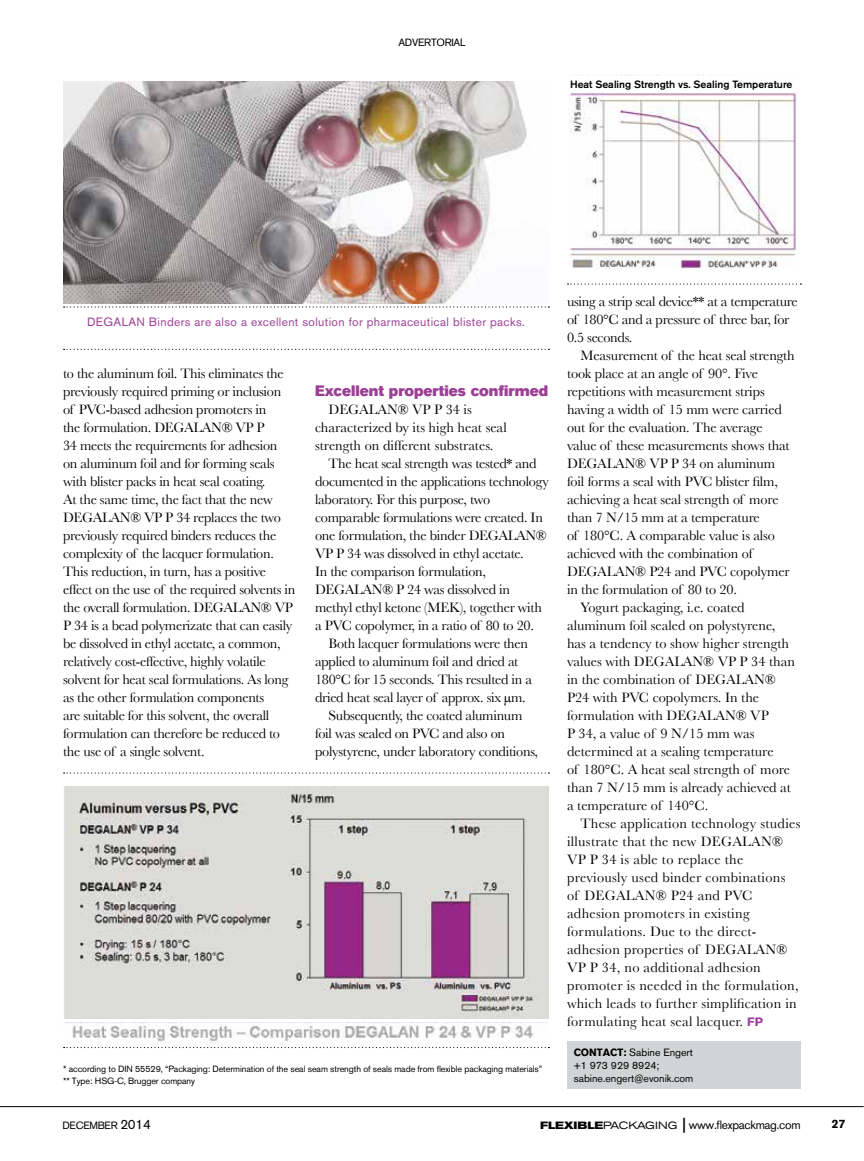
<style>
.page{position:relative;width:864px;height:1161px;background:#fff}
.page>*{position:absolute;margin:0;border:0;box-sizing:border-box;transform-origin:0 0}
.t1{font:15px "Akzidenz Grotesk BE Super";color:#9c4096}
.t2{font:14.25px/18px "Baskerville";letter-spacing:-.02em;color:#000}
.t3{font:14.25px "Baskerville";color:#000}
.t4{font:14.25px "Baskerville";letter-spacing:.02em;color:#000}
.t5{font:12px "Akzidenz Grotesk BE";letter-spacing:.03em;color:#9c4096}
.t6{font:12px "Akzidenz Grotesk BE";letter-spacing:-.025em;color:#000}
.t7{font:700 12px "Akzidenz Grotesk BE";color:#000}
.t8{font:10.5px/12.6px "Akzidenz Grotesk BE";color:#000}
.t9{font:500 10.5px "Akzidenz Grotesk BE";color:#000}
.t10{font:10.5px "Akzidenz Grotesk BE";letter-spacing:-.025em;color:#000}
.t11{font:9px/12.6px "Akzidenz Grotesk BE";letter-spacing:-.01em;color:#000}
.s1{font-family:"Akzidenz Grotesk BE";font-weight:700;font-size:12px;color:#9c4096}
.s2{font-weight:700}
.s3{font-size:13.5px}
.s4{font-weight:700;font-stretch:expanded;font-size:10.5px}
.s5{font-stretch:expanded;font-size:10.5px}
.s6{font-weight:500;font-size:15px}
</style>
<div class="page">
<div style="left:567px;top:1042px;width:234px;height:47px;background:#d1d3d4"></div>
<hr style="left:0;top:1106px;width:864px;height:1px;background:#000">
<img style="left:63px;top:81px;width:464px;height:223px">
<svg style="left:64px;top:306px;width:485px;height:2px"></svg>
<svg style="left:64px;top:349px;width:485px;height:1px"></svg>
<svg style="left:568px;top:284px;width:233px;height:1px"></svg>
<svg style="left:64px;top:1047px;width:485px;height:1px"></svg>
<svg style="left:64px;top:772px;width:485px;height:2px"></svg>
<img style="left:569px;top:75px;width:228px;height:193px">
<img style="left:72px;top:1023px;width:463px;height:20px">
<img style="left:64px;top:787px;width:485px;height:232px">
<img style="left:252px;top:788px;width:91px;height:20px">
<div style="left:570px;top:76px;width:234px;height:15px;background:#fff"></div>
<p class="t10" style="left:398px;top:36px;width:69px">ADVERTORIAL</p>
<p class="t9" style="left:570px;top:78px;width:224px">Heat Sealing Strength vs. Sealing Temperature</p>
<p class="t5" style="left:87px;top:315px;width:439px">DEGALAN Binders are also a excellent solution for pharmaceutical blister packs.</p>
<p class="t2" style="left:63px;top:364px;width:234px">to the aluminum foil. This eliminates the previously required priming or inclusion of PVC-based adhesion promoters in<br>the formulation. DEGALAN® VP P<br>34 meets the requirements for adhesion<br>on aluminum foil and for forming seals with blister packs in heat seal coating.<br>At the same time, the fact that the new DEGALAN® VP P 34 replaces the two previously required binders reduces the complexity of the lacquer formulation.<br>This reduction, in turn, has a positive effect on the use of the required solvents in the overall formulation. DEGALAN® VP P 34 is a bead polymerizate that can easily be dissolved in ethyl acetate, a common, relatively cost-effective, highly volatile solvent for heat seal formulations. As long as the other formulation components<br>are suitable for this solvent, the overall formulation can therefore be reduced to the use of a single solvent.</p>
<p class="t1" style="left:315px;top:382px;width:235px">Excellent properties confirmed</p>
<p class="t3" style="left:329px;top:401px;width:145px">DEGALAN® VP P 34 is</p>
<p class="t3" style="left:315px;top:419px;width:193px">characterized by its high heat seal</p>
<p class="t3" style="left:315px;top:437px;width:180px">strength on different substrates.</p>
<p class="t2" style="left:329px;top:454px;width:210px">The heat seal strength was tested* and</p>
<p class="t2" style="left:315px;top:472px;width:235px">documented in the applications technology</p>
<p class="t2" style="left:315px;top:490px;width:177px">laboratory. For this purpose, two</p>
<p class="t2" style="left:315px;top:508px;width:229px">comparable formulations were created. In</p>
<p class="t2" style="left:315px;top:526px;width:233px">one formulation, the binder DEGALAN®</p>
<p class="t2" style="left:315px;top:544px;width:210px">VP P 34 was dissolved in ethyl acetate.</p>
<p class="t2" style="left:315px;top:562px;width:173px">In the comparison formulation,</p>
<p class="t2" style="left:315px;top:580px;width:197px">DEGALAN® P 24 was dissolved in</p>
<p class="t2" style="left:315px;top:598px;width:228px">methyl ethyl ketone (MEK), together with</p>
<p class="t2" style="left:315px;top:616px;width:220px">a PVC copolymer, in a ratio of 80 to 20.</p>
<p class="t2" style="left:329px;top:634px;width:201px">Both lacquer formulations were then</p>
<p class="t2" style="left:315px;top:652px;width:205px">applied to aluminum foil and dried at</p>
<p class="t2" style="left:315px;top:670px;width:219px">180°C for 15 seconds. This resulted in a</p>
<p class="t2" style="left:315px;top:688px;width:212px">dried heat seal layer of approx. six µm.</p>
<p class="t2" style="left:329px;top:706px;width:195px">Subsequently, the coated aluminum</p>
<p class="t2" style="left:315px;top:724px;width:192px">foil was sealed on PVC and also on</p>
<p class="t2" style="left:315px;top:742px;width:225px">polystyrene, under laboratory conditions,</p>
<p class="t11" style="left:63px;top:1062px;width:481px">* according to DIN 55529, “Packaging: Determination of the seal seam strength of seals made from flexible packaging materials” ** Type: HSG-C, Brugger company</p>
<p class="t2" style="left:567px;top:292px;width:232px">using a strip seal device** at a temperature of 180°C and a pressure of three bar, for<br>0.5 seconds.</p>
<p class="t2" style="left:581px;top:346px;width:216px">Measurement of the heat seal strength</p>
<p class="t2" style="left:567px;top:364px;width:192px">took place at an angle of 90°. Five</p>
<p class="t2" style="left:567px;top:382px;width:199px">repetitions with measurement strips</p>
<p class="t2" style="left:567px;top:400px;width:216px">having a width of 15 mm were carried</p>
<p class="t2" style="left:567px;top:418px;width:197px">out for the evaluation. The average</p>
<p class="t2" style="left:567px;top:436px;width:224px">value of these measurements shows that</p>
<p class="t2" style="left:567px;top:454px;width:210px">DEGALAN® VP P 34 on aluminum</p>
<p class="t2" style="left:567px;top:472px;width:212px">foil forms a seal with PVC blister film,</p>
<p class="t2" style="left:567px;top:490px;width:213px">achieving a heat seal strength of more</p>
<p class="t2" style="left:567px;top:508px;width:194px">than 7 N/15 mm at a temperature</p>
<p class="t2" style="left:567px;top:526px;width:209px">of 180°C. A comparable value is also</p>
<p class="t2" style="left:567px;top:544px;width:187px">achieved with the combination of</p>
<p class="t2" style="left:567px;top:562px;width:224px">DEGALAN® P24 and PVC copolymer</p>
<p class="t2" style="left:567px;top:580px;width:172px">in the formulation of 80 to 20.</p>
<p class="t3" style="left:581px;top:599px;width:166px">Yogurt packaging, i.e. coated</p>
<p class="t3" style="left:567px;top:617px;width:210px">aluminum foil sealed on polystyrene,</p>
<p class="t3" style="left:567px;top:635px;width:224px">has a tendency to show higher strength</p>
<p class="t3" style="left:567px;top:653px;width:230px">values with DEGALAN® VP P 34 than</p>
<p class="t3" style="left:567px;top:671px;width:210px">in the combination of DEGALAN®</p>
<p class="t3" style="left:567px;top:689px;width:194px">P24 with PVC copolymers. In the</p>
<p class="t3" style="left:567px;top:707px;width:203px">formulation with DEGALAN® VP</p>
<p class="t3" style="left:567px;top:725px;width:189px">P 34, a value of 9 N/15 mm was</p>
<p class="t3" style="left:567px;top:743px;width:208px">determined at a sealing temperature</p>
<p class="t3" style="left:567px;top:761px;width:225px">of 180°C. A heat seal strength of more</p>
<p class="t3" style="left:567px;top:779px;width:225px">than 7 N/15 mm is already achieved at</p>
<p class="t3" style="left:567px;top:797px;width:143px">a temperature of 140°C.</p>
<p class="t4" style="left:581px;top:815px;width:221px">These application technology studies</p>
<p class="t4" style="left:567px;top:833px;width:217px">illustrate that the new DEGALAN®</p>
<p class="t4" style="left:567px;top:851px;width:178px">VP P 34 is able to replace the</p>
<p class="t4" style="left:567px;top:869px;width:220px">previously used binder combinations</p>
<p class="t4" style="left:567px;top:887px;width:187px">of DEGALAN® P24 and PVC</p>
<p class="t4" style="left:567px;top:905px;width:184px">adhesion promoters in existing</p>
<p class="t4" style="left:567px;top:923px;width:191px">formulations. Due to the direct-</p>
<p class="t4" style="left:567px;top:941px;width:222px">adhesion properties of DEGALAN®</p>
<p class="t4" style="left:567px;top:959px;width:195px">VP P 34, no additional adhesion</p>
<p class="t4" style="left:567px;top:977px;width:233px">promoter is needed in the formulation,</p>
<p class="t4" style="left:567px;top:995px;width:231px">which leads to further simplification in</p>
<p class="t4" style="left:567px;top:1013px;width:198px">formulating heat seal lacquer. <span class="s1">FP</span></p>
<p class="t8" style="left:574px;top:1046px;width:121px"><span class="s2">CONTACT:</span> Sabine Engert +1 973 929 8924; sabine.engert@evonik.com</p>
<p class="t10" style="left:62px;top:1119px;width:90px">DECEMBER <span class="s3">2014</span></p>
<p class="t6" style="left:540px;top:1118px;width:262px"><span class="s4">FLEXIBLE</span><span class="s5">PACKAGING</span> <span class="s6">|</span> www.flexpackmag.com</p>
<p class="t7" style="left:832px;top:1117px;width:15px">27</p>
</div>
